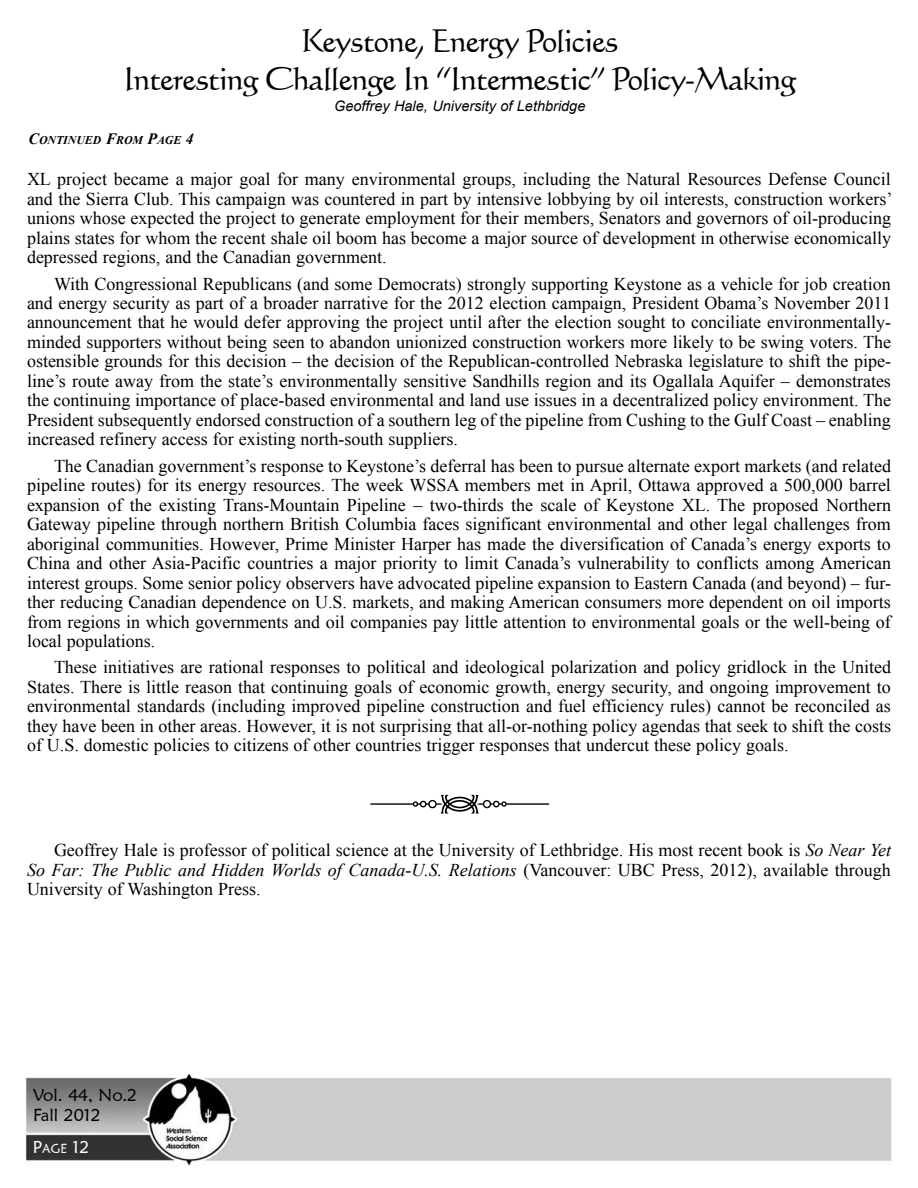
<style>
.page{position:relative;width:918px;height:1188px;background:#fff}
.page>*{position:absolute;margin:0;border:0;box-sizing:border-box;transform-origin:0 0}
.t1{font:31.5px/37.8px "Calligraphic 421 BT Roman B";letter-spacing:-.03em;color:#000;text-align:center}
.t2{font:18px/19.5px "Times New Roman";color:#000;text-align:justify}
.t3{font:17.25px/20.7px "Maiandra GD";color:#000}
.t4{font:17.25px "Maiandra GD";color:#fff}
.t5{font:italic 14.55px "Arial";color:#000}
.t6{font:italic 700 11.85px "Times New Roman";color:#000}
.s1{font-size:15.75px}
.s2{font-style:italic}
.s3{font-size:12.9px}
</style>
<div class="page">
<img style="left:25px;top:1074px;width:867px;height:92px">
<svg style="left:370px;top:795px;width:179px;height:19px"></svg>
<h1 class="t1" style="left:123px;top:21px;width:675px">Keystone, Energy Policies<br>Interesting Challenge In “Intermestic” Policy-Making</h1>
<p class="t5" style="left:334px;top:96px;width:253px">Geoffrey Hale, University of Lethbridge</p>
<p class="t6" style="left:28px;top:132px;width:167px"><span class="s1">C</span>ONTINUED <span class="s1">F</span>ROM <span class="s1">P</span>AGE <span class="s1">4</span></p>
<p class="t2" style="left:27px;top:169px;width:867px">XL project became a major goal for many environmental groups, including the Natural Resources Defense Council and the Sierra Club. This campaign was countered in part by intensive lobbying by oil interests, construction workers’ unions whose expected the project to generate employment for their members, Senators and governors of oil-producing plains states for whom the recent shale oil boom has become a major source of development in otherwise economically depressed regions, and the Canadian government.</p>
<p class="t2" style="left:27px;top:273px;width:866px;text-indent:27px">With Congressional Republicans (and some Democrats) strongly supporting Keystone as a vehicle for job creation and energy security as part of a broader narrative for the 2012 election campaign, President Obama’s November 2011 announcement that he would defer approving the project until after the election sought to conciliate environmentally&shy;minded supporters without being seen to abandon unionized construction workers more likely to be swing voters. The ostensible grounds for this decision – the decision of the Republican-controlled Nebraska legislature to shift the pipe&shy;line’s route away from the state’s environmentally sensitive Sandhills region and its Ogallala Aquifer – demonstrates the continuing importance of place-based environmental and land use issues in a decentralized policy environment. The President subsequently endorsed construction of a southern leg of the pipeline from Cushing to the Gulf Coast – enabling increased refinery access for existing north-south suppliers.</p>
<p class="t2" style="left:27px;top:456px;width:866px;text-indent:27px">The Canadian government’s response to Keystone’s deferral has been to pursue alternate export markets (and related pipeline routes) for its energy resources. The week WSSA members met in April, Ottawa approved a 500,000 barrel expansion of the existing Trans-Mountain Pipeline – two-thirds the scale of Keystone XL. The proposed Northern Gateway pipeline through northern British Columbia faces significant environmental and other legal challenges from aboriginal communities. However, Prime Minister Harper has made the diversification of Canada’s energy exports to China and other Asia-Pacific countries a major priority to limit Canada’s vulnerability to conflicts among American interest groups. Some senior policy observers have advocated pipeline expansion to Eastern Canada (and beyond) – fur&shy;ther reducing Canadian dependence on U.S. markets, and making American consumers more dependent on oil imports from regions in which governments and oil companies pay little attention to environmental goals or the well-being of local populations.</p>
<p class="t2" style="left:27px;top:657px;width:866px;text-indent:27px">These initiatives are rational responses to political and ideological polarization and policy gridlock in the United States. There is little reason that continuing goals of economic growth, energy security, and ongoing improvement to environmental standards (including improved pipeline construction and fuel efficiency rules) cannot be reconciled as they have been in other areas. However, it is not surprising that all-or-nothing policy agendas that seek to shift the costs of U.S. domestic policies to citizens of other countries trigger responses that undercut these policy goals.</p>
<p class="t2" style="left:27px;top:840px;width:866px;text-indent:27px">Geoffrey Hale is professor of political science at the University of Lethbridge. His most recent book is <span class="s2">So Near Yet So Far: The Public and Hidden Worlds of Canada-U.S. Relations</span> (Vancouver: UBC Press, 2012), available through University of Washington Press.</p>
<p class="t3" style="left:33px;top:1084px;width:106px">Vol. 44, No.2<br>Fall 2012</p>
<p class="t4" style="left:33px;top:1136px;width:58px">P<span class="s3">age</span> 12</p>
</div>
